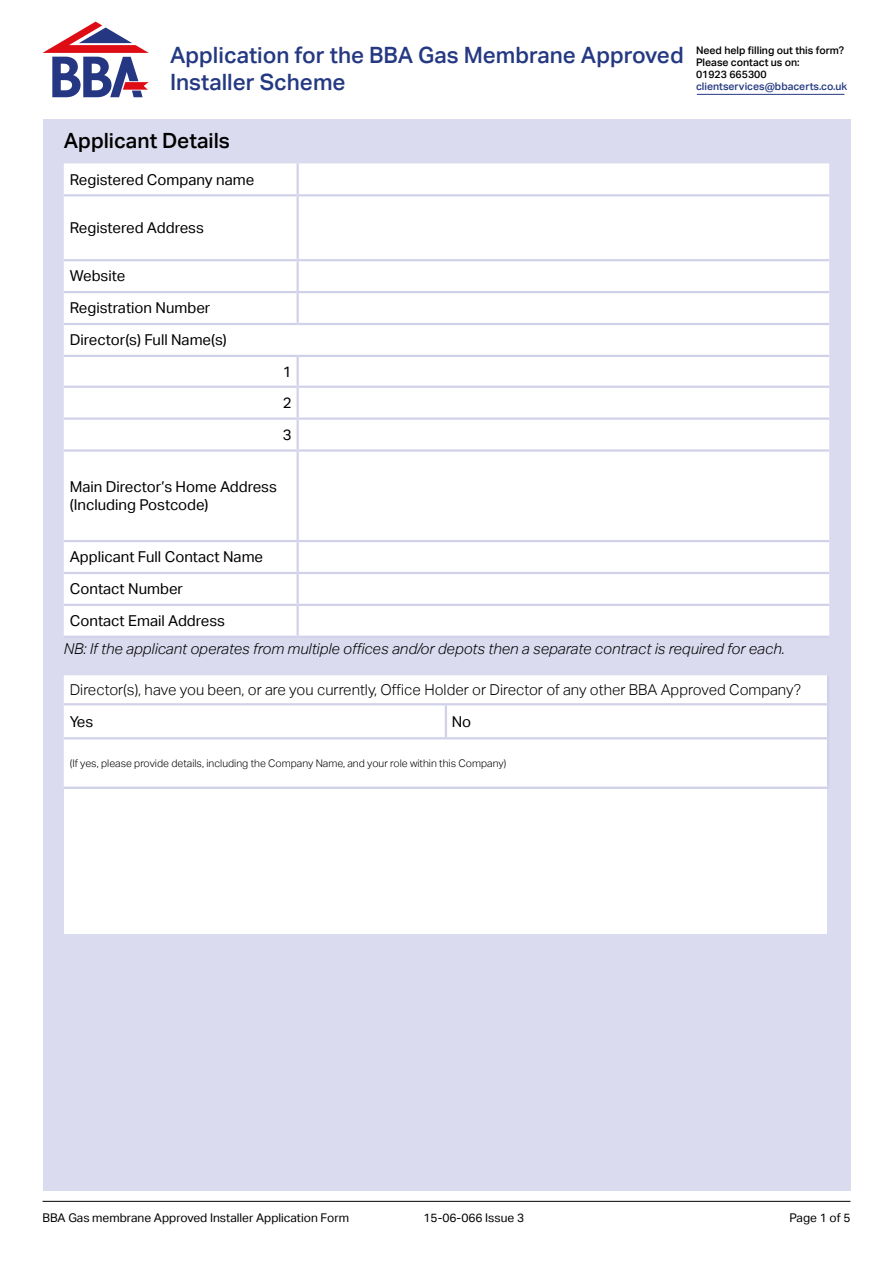
<style>
.page{position:relative;width:893px;height:1263px;background:#fff}
.page>*{position:absolute;margin:0;border:0;box-sizing:border-box;transform-origin:0 0}
.t1{font:500 22.5px/27px "Aktiv Grotesk";color:#243982}
.t2{font:500 21px "Aktiv Grotesk";color:#000}
.t3{font:15px/32px "Aktiv Grotesk";color:#000}
.t4{font:italic 300 15px "Aktiv Grotesk";color:#000}
.t5{font:300 15px "Aktiv Grotesk";color:#000}
.t6{font:12px "Aktiv Grotesk";color:#000}
.t7{font:300 10.5px "Aktiv Grotesk";color:#000}
.t8{font:500 10.5px/12px "Aktiv Grotesk";color:#000}
.t9{font:500 10.5px "Aktiv Grotesk";color:#243982}
</style>
<div class="page">
<hr style="left:43px;top:1201px;width:807px;height:1px;background:#000">
<div style="left:43px;top:119px;width:807px;height:1072px;background:#dbdbef"></div>
<div style="left:64px;top:675px;width:763px;height:111px;background:#fff"></div>
<hr style="left:827px;top:675px;width:2px;height:28px;background:#d1d2ea">
<hr style="left:64px;top:703px;width:382px;height:2px;background:#d1d2ea">
<hr style="left:446px;top:703px;width:383px;height:2px;background:#d1d2ea">
<hr style="left:445px;top:705px;width:2px;height:32px;background:#d1d2ea">
<hr style="left:827px;top:705px;width:2px;height:32px;background:#d1d2ea">
<hr style="left:64px;top:737px;width:382px;height:2px;background:#d1d2ea">
<hr style="left:446px;top:737px;width:383px;height:2px;background:#d1d2ea">
<hr style="left:827px;top:739px;width:2px;height:47px;background:#d1d2ea">
<hr style="left:64px;top:786px;width:382px;height:3px;background:#d1d2ea">
<hr style="left:446px;top:786px;width:383px;height:3px;background:#d1d2ea">
<div style="left:64px;top:163px;width:765px;height:473px;background:#fff"></div>
<hr style="left:297px;top:163px;width:2px;height:31px;background:#d1d2ea">
<hr style="left:64px;top:194px;width:234px;height:2px;background:#d1d2ea">
<hr style="left:298px;top:194px;width:531px;height:2px;background:#d1d2ea">
<hr style="left:297px;top:196px;width:2px;height:63px;background:#d1d2ea">
<hr style="left:64px;top:259px;width:234px;height:2px;background:#d1d2ea">
<hr style="left:298px;top:259px;width:531px;height:2px;background:#d1d2ea">
<hr style="left:297px;top:261px;width:2px;height:30px;background:#d1d2ea">
<hr style="left:64px;top:291px;width:234px;height:2px;background:#d1d2ea">
<hr style="left:298px;top:291px;width:531px;height:2px;background:#d1d2ea">
<hr style="left:297px;top:293px;width:2px;height:30px;background:#d1d2ea">
<hr style="left:64px;top:323px;width:234px;height:2px;background:#d1d2ea">
<hr style="left:298px;top:323px;width:531px;height:2px;background:#d1d2ea">
<hr style="left:64px;top:355px;width:234px;height:2px;background:#d1d2ea">
<hr style="left:298px;top:355px;width:531px;height:2px;background:#d1d2ea">
<hr style="left:297px;top:357px;width:2px;height:29px;background:#d1d2ea">
<hr style="left:64px;top:386px;width:234px;height:2px;background:#d1d2ea">
<hr style="left:298px;top:386px;width:531px;height:2px;background:#d1d2ea">
<hr style="left:297px;top:388px;width:2px;height:29px;background:#d1d2ea">
<hr style="left:64px;top:417px;width:234px;height:3px;background:#d1d2ea">
<hr style="left:298px;top:417px;width:531px;height:3px;background:#d1d2ea">
<hr style="left:297px;top:420px;width:2px;height:29px;background:#d1d2ea">
<hr style="left:64px;top:449px;width:234px;height:3px;background:#d1d2ea">
<hr style="left:298px;top:449px;width:531px;height:3px;background:#d1d2ea">
<hr style="left:297px;top:452px;width:2px;height:88px;background:#d1d2ea">
<hr style="left:64px;top:540px;width:234px;height:2px;background:#d1d2ea">
<hr style="left:298px;top:540px;width:531px;height:2px;background:#d1d2ea">
<hr style="left:297px;top:542px;width:2px;height:30px;background:#d1d2ea">
<hr style="left:64px;top:572px;width:234px;height:2px;background:#d1d2ea">
<hr style="left:298px;top:572px;width:531px;height:2px;background:#d1d2ea">
<hr style="left:297px;top:574px;width:2px;height:30px;background:#d1d2ea">
<hr style="left:64px;top:604px;width:234px;height:2px;background:#d1d2ea">
<hr style="left:298px;top:604px;width:531px;height:2px;background:#d1d2ea">
<hr style="left:297px;top:606px;width:2px;height:30px;background:#d1d2ea">
<hr style="left:64px;top:636px;width:234px;height:2px;background:#d1d2ea">
<hr style="left:298px;top:636px;width:531px;height:2px;background:#d1d2ea">
<svg style="left:43px;top:22px;width:106px;height:75px"></svg>
<hr style="left:697px;top:94px;width:147px;height:1px;background:#243982">
<div style="left:64px;top:789px;width:763px;height:144px;background:#fff"></div>
<h1 class="t1" style="left:170px;top:42px;width:515px">Application for the BBA Gas Membrane Approved<br>Installer Scheme</h1>
<p class="t8" style="left:696px;top:45px;width:150px">Need help filling out this form?<br>Please contact us on:<br>01923 665300</p>
<p class="t9" style="left:696px;top:81px;width:153px">clientservices@bbacerts.co.uk</p>
<h2 class="t2" style="left:64px;top:128px;width:168px">Applicant Details</h2>
<p class="t3" style="left:70px;top:164px;width:186px">Registered Company name</p>
<p class="t3" style="left:70px;top:212px;width:136px">Registered Address</p>
<p class="t3" style="left:70px;top:260px;width:159px">Website<br>Registration Number<br>Director(s) Full Name(s)</p>
<p class="t3" style="left:283px;top:356px;width:10px;text-align:justify">1<br>2<br>3</p>
<p class="t3" style="left:70px;top:478px;width:209px;line-height:18px">Main Director’s Home Address (Including Postcode)</p>
<p class="t3" style="left:70px;top:541px;width:195px">Applicant Full Contact Name<br>Contact Number<br>Contact Email Address</p>
<p class="t4" style="left:64px;top:640px;width:722px">NB: If the applicant operates from multiple offices and/or depots then a separate contract is required for each.</p>
<p class="t5" style="left:70px;top:681px;width:733px">Director(s), have you been, or are you currently, Office Holder or Director of any other BBA Approved Company?</p>
<p class="t3" style="left:70px;top:705px;width:25px">Yes</p>
<p class="t3" style="left:452px;top:705px;width:21px">No</p>
<p class="t7" style="left:70px;top:757px;width:438px">(If yes, please provide details, including the Company Name, and your role within this Company)</p>
<p class="t6" style="left:43px;top:1211px;width:308px">BBA Gas membrane Approved Installer Application Form</p>
<p class="t6" style="left:424px;top:1211px;width:102px">15-06-066 Issue 3</p>
<p class="t6" style="left:789px;top:1211px;width:63px">Page 1 of 5</p>
</div>
